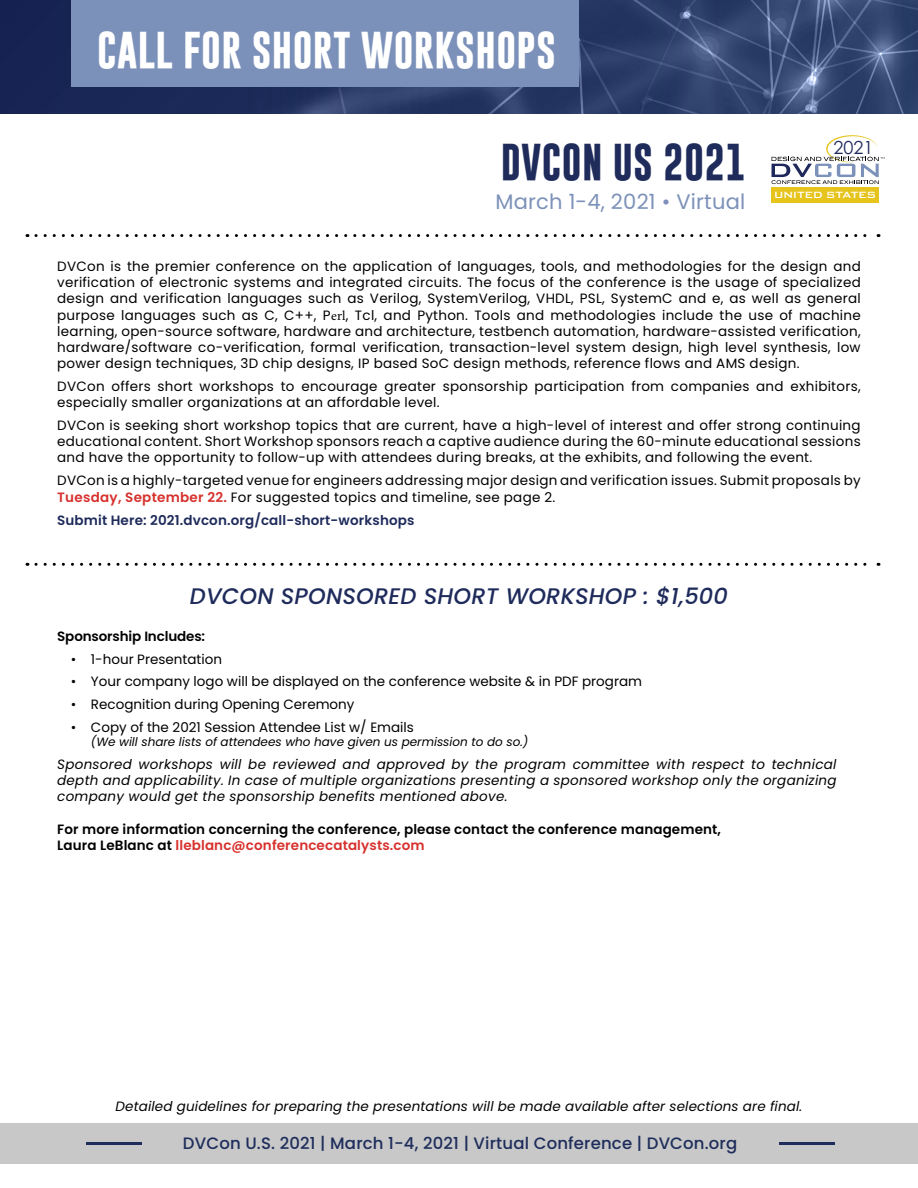
<style>
.page{position:relative;width:918px;height:1188px;background:#fff}
.page>*{position:absolute;margin:0;border:0;box-sizing:border-box;transform-origin:0 0}
.t1{font:700 37.5px "Gobold";letter-spacing:.01em;color:#fff}
.t2{font:700 37.5px "Gobold";letter-spacing:.01em;color:#1e2b5b}
.t3{font:italic 500 22.5px "Poppins";letter-spacing:.01em;color:#1e2b5b}
.t4{font:21px "Poppins";letter-spacing:.01em;color:#7c91b9}
.t5{font:18px "Century Gothic Pro";color:#1e285b}
.t6{font:500 16.5px "Poppins";letter-spacing:.01em;color:#1e2d5b}
.t7{font:13.5px/16.2px "Poppins";letter-spacing:.02em;color:#000;text-align:justify}
.t8{font:italic 13.5px/16.2px "Poppins";letter-spacing:.01em;color:#000;text-align:justify}
.t9{font:13.5px "Poppins";color:#000}
.t10{font:600 13.5px/16.2px "Poppins";letter-spacing:.01em;color:#000}
.t11{font:600 13.5px "Poppins";letter-spacing:.01em;color:#1e2b5b}
.t12{font:600 13.5px "Poppins";letter-spacing:-.01em;color:#000}
.t13{font:italic 12px "Poppins";color:#000}
.t14{font:500 9.15px "Morris Sans W01";color:#fff}
.s1{font-family:"Minion Pro"}
.s2{font-weight:600;color:#d7312d}
.s3{color:#d7312d}
</style>
<div class="page">
<img style="left:0;top:0;width:918px;height:113px">
<div style="left:72px;top:0;width:507px;height:87px;background:#7c91b9"></div>
<div style="left:0;top:1123px;width:918px;height:40px;background:#c8c8c8"></div>
<div style="left:771px;top:187px;width:108px;height:16px;background:#e6c41c"></div>
<svg style="left:772px;top:135px;width:113px;height:49px"></svg>
<svg style="left:36px;top:234px;width:843px;height:3px"></svg>
<svg style="left:36px;top:563px;width:843px;height:3px"></svg>
<hr style="left:779px;top:1142px;width:55px;height:3px;background:#1e2d5b">
<hr style="left:86px;top:1142px;width:55px;height:3px;background:#1e2d5b">
<h1 class="t1" style="left:97px;top:26px;width:460px">CALL FOR SHORT WORKSHOPS</h1>
<h1 class="t2" style="left:501px;top:138px;width:247px">DVCON US 2021</h1>
<h3 class="t4" style="left:496px;top:190px;width:251px">March 1-4, 2021 • Virtual</h3>
<h3 class="t5" style="left:834px;top:136px;width:41px">2021</h3>
<p class="t14" style="left:774px;top:189px;width:103px">UNITED STATES</p>
<p class="t7" style="left:57px;top:258px;width:805px">DVCon is the premier conference on the application of languages, tools, and methodologies for the design and verification of electronic systems and integrated circuits. The focus of the conference is the usage of specialized design and verification languages such as Verilog, SystemVerilog, VHDL, PSL, SystemC and e, as well as general purpose languages such as C, C++, P<span class="s1">erl</span>, Tcl, and Python. Tools and methodologies include the use of machine</p>
<p class="t7" style="left:57px;top:323px;width:805px">learning, open-source software, hardware and architecture, testbench automation, hardware-assisted verification, hardware/software co-verification, formal verification, transaction-level system design, high level synthesis, low power design techniques, 3D chip designs, IP based SoC design methods, reference flows and AMS design.</p>
<p class="t7" style="left:57px;top:378px;width:805px">DVCon offers short workshops to encourage greater sponsorship participation from companies and exhibitors, especially smaller organizations at an affordable level.</p>
<p class="t7" style="left:57px;top:417px;width:805px">DVCon is seeking short workshop topics that are current, have a high-level of interest and offer strong continuing educational content. Short Workshop sponsors reach a captive audience during the 60-minute educational sessions and have the opportunity to follow-up with attendees during breaks, at the exhibits, and following the event.</p>
<p class="t7" style="left:57px;top:473px;width:805px">DVCon is a highly-targeted venue for engineers addressing major design and verification issues. Submit proposals by<br><span class="s2">Tuesday, September 22.</span> For suggested topics and timeline, see page 2.</p>
<p class="t11" style="left:57px;top:512px;width:359px">Submit Here: 2021.dvcon.org/call-short-workshops</p>
<h2 class="t3" style="left:190px;top:583px;width:540px">DVCON SPONSORED SHORT WORKSHOP : $1,500</h2>
<p class="t12" style="left:57px;top:628px;width:149px">Sponsorship Includes:</p>
<p class="t9" style="left:71px;top:651px;width:153px">• 1-hour Presentation</p>
<p class="t9" style="left:71px;top:674px;width:573px">• Your company logo will be displayed on the conference website &amp; in PDF program</p>
<p class="t9" style="left:71px;top:696px;width:285px">• Recognition during Opening Ceremony</p>
<p class="t9" style="left:71px;top:719px;width:345px">• Copy of the 2021 Session Attendee List w/ Emails</p>
<p class="t13" style="left:91px;top:735px;width:439px">(We will share lists of attendees who have given us permission to do so.)</p>
<p class="t8" style="left:57px;top:756px;width:781px">Sponsored workshops will be reviewed and approved by the program committee with respect to technical depth and applicability. In case of multiple organizations presenting a sponsored workshop only the organizing company would get the sponsorship benefits mentioned above.</p>
<p class="t10" style="left:57px;top:821px;width:665px">For more information concerning the conference, please contact the conference management,<br>Laura LeBlanc at <span class="s3">lleblanc@conferencecatalysts.com</span></p>
<p class="t8" style="left:116px;top:1099px;width:688px">Detailed guidelines for preparing the presentations will be made available after selections are final.</p>
<p class="t6" style="left:183px;top:1133px;width:556px">DVCon U.S. 2021 | March 1-4, 2021 | Virtual Conference | DVCon.org</p>
</div>
